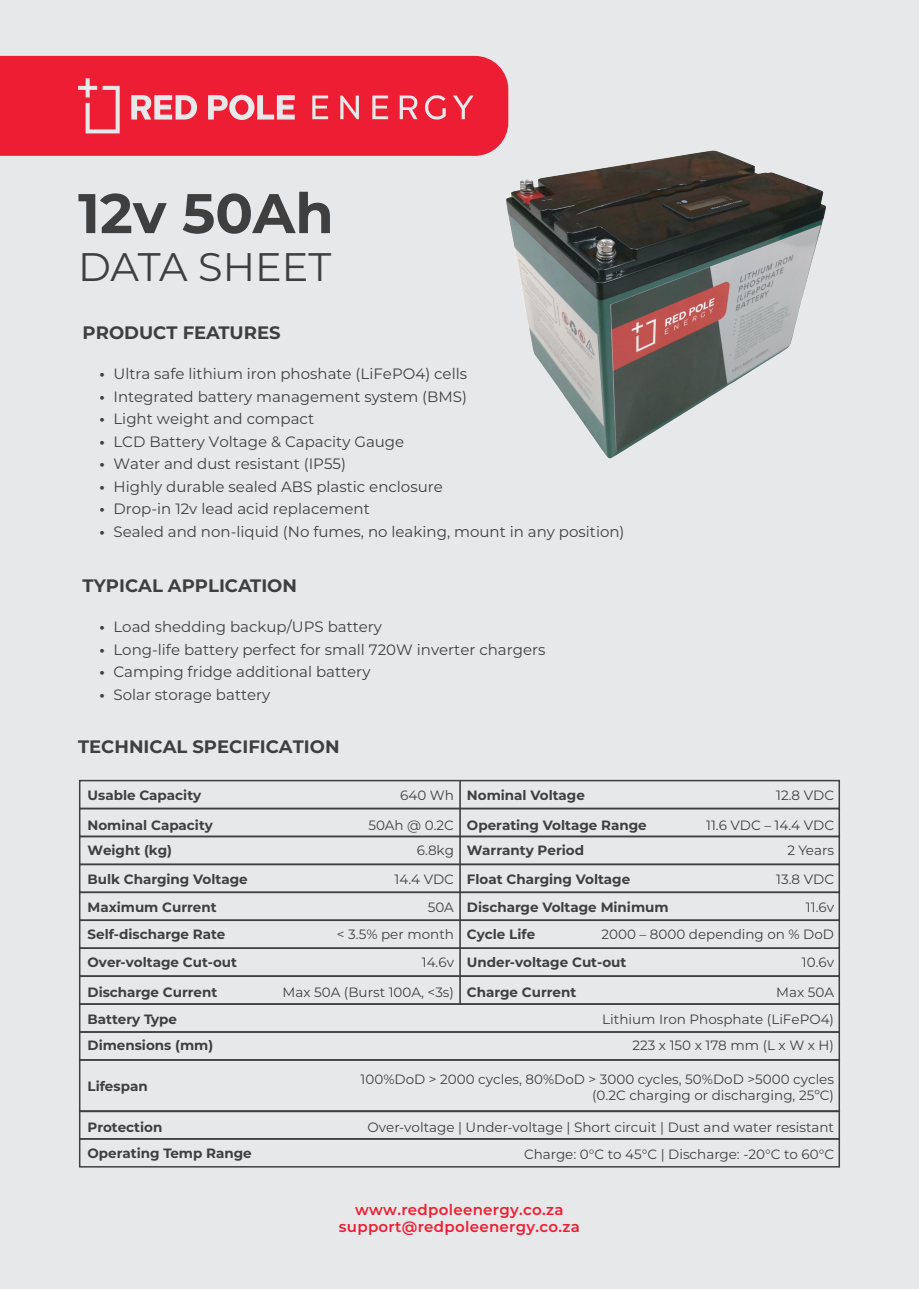
<style>
.page{position:relative;width:919px;height:1289px;background:#fff}
.page>*{position:absolute;margin:0;border:0;box-sizing:border-box;transform-origin:0 0}
.t1{font:700 55.8px "Montserrat";color:#3f3f40}
.t2{font:39.75px "Montserrat";color:#3f3f40}
.t3{font:700 18px "Montserrat";color:#3f3f40}
.t4{font:15px "Montserrat";color:#3f3f40}
.t5{font:600 15px/16.6px "Montserrat";letter-spacing:.02em;color:#ed1e34;text-align:center}
.t6{font:13.5px/16.2px "Montserrat";color:#3f3f40;text-align:right}
.t7{font:700 13.5px "Montserrat";color:#3f3f40}
.s1{font-weight:700}
.s2{font-weight:400}
</style>
<div class="page">
<div style="left:0;top:0;width:918px;height:1288px;background:#e7e8e9"></div>
<div style="left:79px;top:779px;width:761px;height:30px;border:2px solid #3f3f40"></div>
<div style="left:79px;top:807px;width:761px;height:30px;border:2px solid #3f3f40"></div>
<div style="left:79px;top:835px;width:761px;height:30px;border:2px solid #3f3f40"></div>
<div style="left:79px;top:863px;width:761px;height:30px;border:2px solid #3f3f40"></div>
<div style="left:79px;top:891px;width:761px;height:30px;border:2px solid #3f3f40"></div>
<div style="left:79px;top:919px;width:761px;height:29px;border:2px solid #3f3f40"></div>
<div style="left:79px;top:947px;width:761px;height:29px;border:2px solid #3f3f40"></div>
<div style="left:79px;top:975px;width:761px;height:29px;border:2px solid #3f3f40"></div>
<div style="left:79px;top:1003px;width:761px;height:29px;border:2px solid #3f3f40"></div>
<div style="left:79px;top:1031px;width:761px;height:29px;border:2px solid #3f3f40"></div>
<div style="left:79px;top:1059px;width:761px;height:53px;border:2px solid #3f3f40"></div>
<div style="left:79px;top:1110px;width:761px;height:29px;border:2px solid #3f3f40"></div>
<div style="left:79px;top:1138px;width:761px;height:29px;border:2px solid #3f3f40"></div>
<hr style="left:459px;top:780px;width:2px;height:224px;background:#3f3f40">
<div style="left:0;top:56px;width:508px;height:100px;background:#ed1e34"></div>
<svg style="left:78px;top:78px;width:42px;height:55px"></svg>
<svg style="left:131px;top:95px;width:66px;height:24px"></svg>
<svg style="left:208px;top:95px;width:87px;height:25px"></svg>
<svg style="left:312px;top:95px;width:16px;height:24px"></svg>
<svg style="left:340px;top:95px;width:19px;height:24px"></svg>
<svg style="left:372px;top:95px;width:16px;height:24px"></svg>
<svg style="left:399px;top:95px;width:18px;height:24px"></svg>
<svg style="left:453px;top:95px;width:20px;height:24px"></svg>
<svg style="left:425px;top:95px;width:20px;height:25px"></svg>
<img style="left:506px;top:150px;width:320px;height:308px">
<hr style="left:458px;top:13px;width:2px;height:1263px;background:#568fcb">
<hr style="left:14px;top:644px;width:890px;height:1px;background:#568fcb">
<h1 class="t1" style="left:78px;top:173px;width:257px">12v 50Ah</h1>
<h2 class="t2" style="left:78px;top:239px;width:255px">DATA SHEET</h2>
<p class="t3" style="left:83px;top:319px;width:199px">PRODUCT FEATURES</p>
<p class="t4" style="left:100px;top:363px;width:369px"><span class="s1">•</span> Ultra safe lithium iron phoshate (LiFePO4) cells</p>
<p class="t4" style="left:100px;top:386px;width:369px"><span class="s1">•</span> Integrated battery management system (BMS)</p>
<p class="t4" style="left:100px;top:408px;width:216px"><span class="s1">•</span> Light weight and compact</p>
<p class="t4" style="left:100px;top:431px;width:306px"><span class="s1">•</span> LCD Battery Voltage &amp; Capacity Gauge</p>
<p class="t4" style="left:100px;top:453px;width:248px"><span class="s1">•</span> Water and dust resistant (IP55)</p>
<p class="t4" style="left:100px;top:476px;width:345px"><span class="s1">•</span> Highly durable sealed ABS plastic enclosure</p>
<p class="t4" style="left:100px;top:498px;width:272px"><span class="s1">•</span> Drop-in 12v lead acid replacement</p>
<p class="t4" style="left:100px;top:521px;width:526px"><span class="s1">•</span> Sealed and non-liquid (No fumes, no leaking, mount in any position)</p>
<p class="t3" style="left:83px;top:572px;width:216px">TYPICAL APPLICATION</p>
<p class="t4" style="left:100px;top:616px;width:284px"><span class="s1">•</span> Load shedding backup/UPS battery</p>
<p class="t4" style="left:100px;top:639px;width:447px"><span class="s1">•</span> Long-life battery perfect for small 720W inverter chargers</p>
<p class="t4" style="left:100px;top:661px;width:272px"><span class="s1">•</span> Camping fridge additional battery</p>
<p class="t4" style="left:100px;top:684px;width:172px"><span class="s1">•</span> Solar storage battery</p>
<p class="t3" style="left:78px;top:733px;width:263px">TECHNICAL SPECIFICATION</p>
<p class="t7" style="left:87px;top:785px;width:115px">Usable Capacity</p>
<p class="t7" style="left:400px;top:785px;width:186px"><span class="s2">640 Wh</span> Nominal Voltage</p>
<p class="t6" style="left:776px;top:787px;width:59px">12.8 VDC</p>
<p class="t7" style="left:87px;top:815px;width:127px">Nominal Capacity</p>
<p class="t7" style="left:368px;top:815px;width:280px"><span class="s2">50Ah @ 0.2C</span> Operating Voltage Range</p>
<p class="t6" style="left:706px;top:816px;width:129px">11.6 VDC – 14.4 VDC</p>
<p class="t7" style="left:87px;top:840px;width:86px">Weight (kg)</p>
<p class="t7" style="left:417px;top:840px;width:169px"><span class="s2">6.8kg</span> Warranty Period</p>
<p class="t6" style="left:787px;top:841px;width:48px">2 Years</p>
<p class="t7" style="left:87px;top:869px;width:162px">Bulk Charging Voltage</p>
<p class="t7" style="left:394px;top:869px;width:237px"><span class="s2">14.4 VDC</span> Float Charging Voltage</p>
<p class="t6" style="left:776px;top:870px;width:59px">13.8 VDC</p>
<p class="t7" style="left:87px;top:897px;width:131px">Maximum Current</p>
<p class="t7" style="left:427px;top:897px;width:242px"><span class="s2">50A</span> Discharge Voltage Minimum</p>
<p class="t6" style="left:805px;top:898px;width:30px">11.6v</p>
<p class="t7" style="left:87px;top:924px;width:139px">Self-discharge Rate</p>
<p class="t6" style="left:337px;top:925px;width:118px">&lt; 3.5% per month</p>
<p class="t7" style="left:87px;top:952px;width:151px">Over-voltage Cut-out</p>
<p class="t7" style="left:422px;top:952px;width:206px"><span class="s2">14.6v</span> Under-voltage Cut-out</p>
<p class="t6" style="left:801px;top:953px;width:34px">10.6v</p>
<p class="t7" style="left:467px;top:924px;width:70px">Cycle Life</p>
<p class="t6" style="left:601px;top:925px;width:234px">2000 – 8000 depending on % DoD</p>
<p class="t7" style="left:87px;top:982px;width:131px">Discharge Current</p>
<p class="t6" style="left:282px;top:983px;width:295px">Max 50A (Burst 100A, &lt;3s) <span class="s1">Charge Current</span></p>
<p class="t6" style="left:776px;top:983px;width:59px">Max 50A</p>
<p class="t7" style="left:87px;top:1009px;width:91px">Battery Type</p>
<p class="t6" style="left:602px;top:1010px;width:233px">Lithium Iron Phosphate (LiFePO4)</p>
<p class="t7" style="left:87px;top:1035px;width:127px">Dimensions (mm)</p>
<p class="t6" style="left:632px;top:1036px;width:203px">223 x 150 x 178 mm (L x W x H)</p>
<p class="t7" style="left:87px;top:1076px;width:62px">Lifespan</p>
<p class="t6" style="left:360px;top:1070px;width:475px">100%DoD &gt; 2000 cycles, 80%DoD &gt; 3000 cycles, 50%DoD &gt;5000 cycles (0.2C charging or discharging, 25ºC)</p>
<p class="t7" style="left:87px;top:1117px;width:76px">Protection</p>
<p class="t6" style="left:367px;top:1118px;width:468px">Over-voltage | Under-voltage | Short circuit | Dust and water resistant</p>
<p class="t7" style="left:87px;top:1143px;width:166px">Operating Temp Range</p>
<p class="t6" style="left:524px;top:1145px;width:311px">Charge: 0°C to 45°C | Discharge: -20°C to 60°C</p>
<p class="t5" style="left:339px;top:1200px;width:242px">www.redpoleenergy.co.za support@redpoleenergy.co.za</p>
</div>
